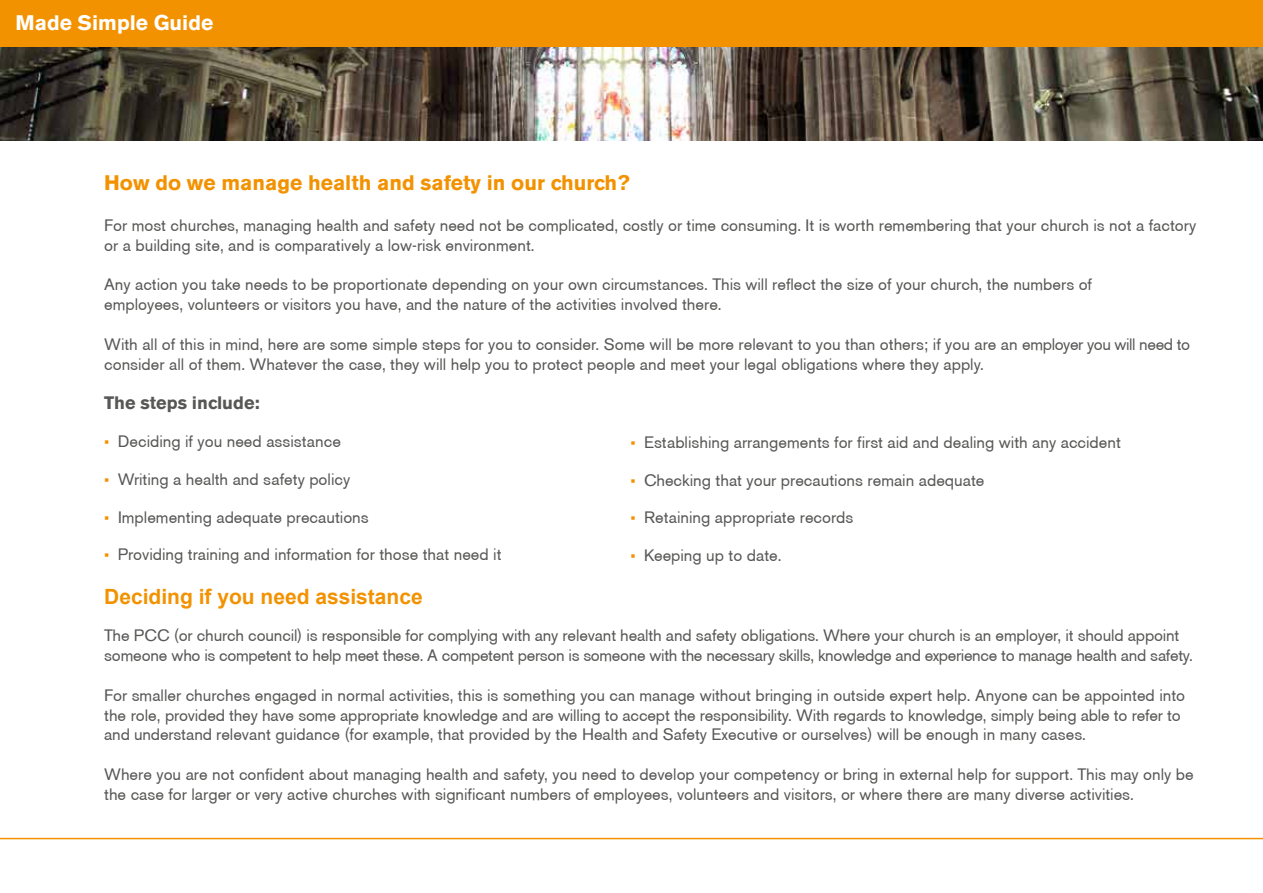
<style>
.page{position:relative;width:1263px;height:893px;background:#fff}
.page>*{position:absolute;margin:0;border:0;box-sizing:border-box;transform-origin:0 0}
.t1{font:700 21px "Berthold Akzidenz Grotesk BE";color:#f39200}
.t2{font:700 21px "Arial";color:#f39200}
.t3{font:700 21px "Berthold Akzidenz Grotesk BE";color:#fff}
.t4{font:700 18px "Berthold Akzidenz Grotesk BE";color:#575756}
.t5{font:16.5px/19.8px "Berthold Akzidenz Grotesk BE";color:#575756}
.s1{font-family:"Arial";font-size:15px;color:#f39200}
</style>
<div class="page">
<img style="left:0;top:47px;width:1263px;height:93px">
<hr style="left:0;top:838px;width:1263px;height:1px;background:#f39200">
<div style="left:0;top:0;width:1263px;height:47px;background:#f39200"></div>
<p class="t3" style="left:16px;top:10px;width:199px">Made Simple Guide</p>
<p class="t1" style="left:104px;top:170px;width:527px">How do we manage health and safety in our church?</p>
<p class="t5" style="left:104px;top:215px;width:1093px">For most churches, managing health and safety need not be complicated, costly or time consuming. It is worth remembering that your church is not a factory or a building site, and is comparatively a low-risk environment.</p>
<p class="t5" style="left:104px;top:275px;width:989px">Any action you take needs to be proportionate depending on your own circumstances. This will reflect the size of your church, the numbers of employees, volunteers or visitors you have, and the nature of the activities involved there.</p>
<p class="t5" style="left:104px;top:334px;width:1087px">With all of this in mind, here are some simple steps for you to consider. Some will be more relevant to you than others; if you are an employer you will need to consider all of them. Whatever the case, they will help you to protect people and meet your legal obligations where they apply.</p>
<p class="t4" style="left:104px;top:392px;width:157px">The steps include:</p>
<p class="t5" style="left:104px;top:431px;width:238px"><span class="s1">▪</span> Deciding if you need assistance</p>
<p class="t5" style="left:104px;top:469px;width:248px"><span class="s1">▪</span> Writing a health and safety policy</p>
<p class="t5" style="left:104px;top:507px;width:266px"><span class="s1">▪</span> Implementing adequate precautions</p>
<p class="t5" style="left:104px;top:545px;width:399px"><span class="s1">▪</span> Providing training and information for those that need it</p>
<p class="t2" style="left:104px;top:582px;width:320px">Deciding if you need assistance</p>
<p class="t5" style="left:104px;top:626px;width:1090px">The PCC (or church council) is responsible for complying with any relevant health and safety obligations. Where your church is an employer, it should appoint someone who is competent to help meet these. A competent person is someone with the necessary skills, knowledge and experience to manage health and safety.</p>
<p class="t5" style="left:104px;top:685px;width:1082px">For smaller churches engaged in normal activities, this is something you can manage without bringing in outside expert help. Anyone can be appointed into the role, provided they have some appropriate knowledge and are willing to accept the responsibility. With regards to knowledge, simply being able to refer to and understand relevant guidance (for example, that provided by the Health and Safety Executive or ourselves) will be enough in many cases.</p>
<p class="t5" style="left:104px;top:764px;width:1091px">Where you are not confident about managing health and safety, you need to develop your competency or bring in external help for support. This may only be the case for larger or very active churches with significant numbers of employees, volunteers and visitors, or where there are many diverse activities.</p>
<p class="t5" style="left:630px;top:432px;width:492px"><span class="s1">▪</span> Establishing arrangements for first aid and dealing with any accident</p>
<p class="t5" style="left:630px;top:470px;width:356px"><span class="s1">▪</span> Checking that your precautions remain adequate</p>
<p class="t5" style="left:630px;top:508px;width:225px"><span class="s1">▪</span> Retaining appropriate records</p>
<p class="t5" style="left:630px;top:546px;width:153px"><span class="s1">▪</span> Keeping up to date.</p>
</div>
